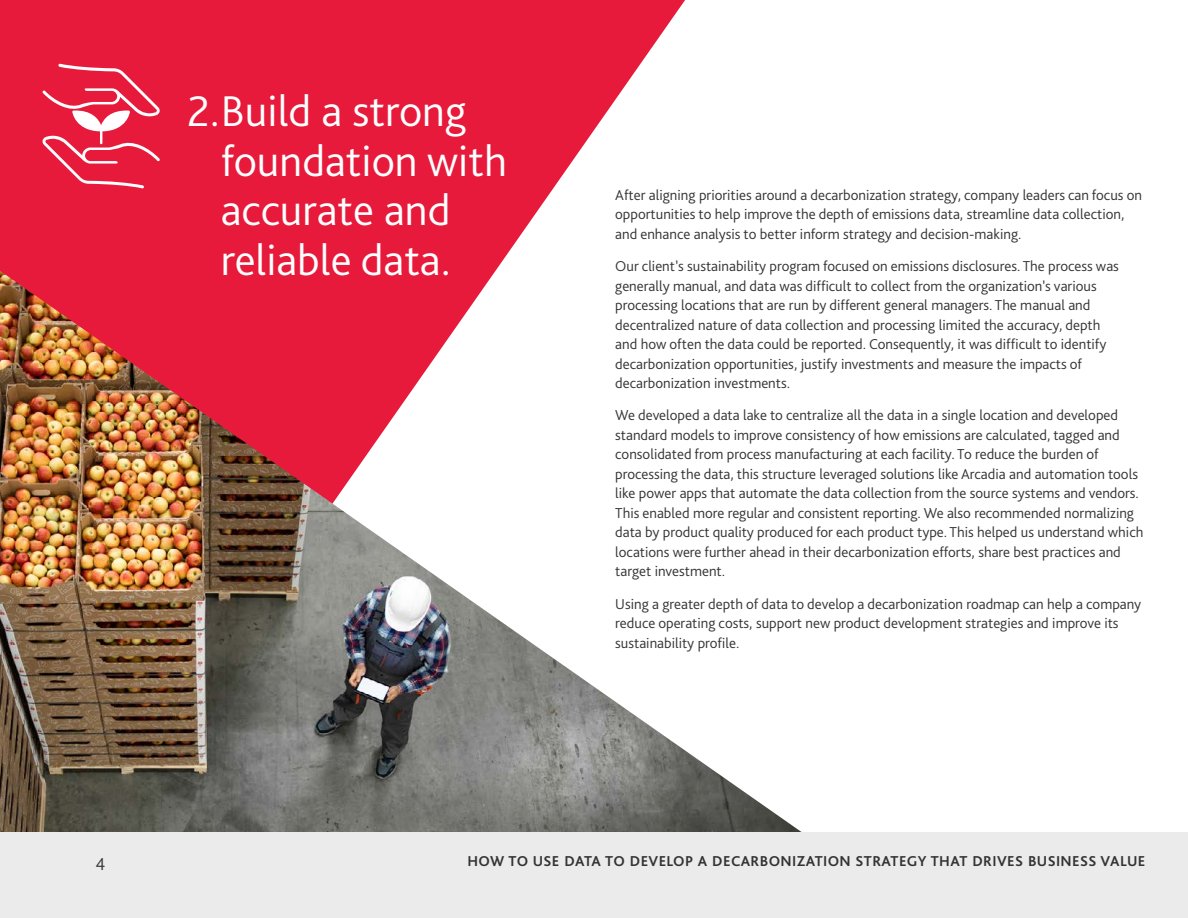
<style>
.page{position:relative;width:1188px;height:918px;background:#fff}
.page>*{position:absolute;margin:0;border:0;box-sizing:border-box;transform-origin:0 0}
.t1{font:300 45px/49.5px "Bliss Pro";color:#fff}
.t2{font:300 18px "Bliss Pro";color:#333}
.t3{font:300 15px/19.5px "Bliss Pro";color:#333}
.t4{font:700 15px "Bliss Pro";letter-spacing:.025em;color:#333}
</style>
<div class="page">
<svg style="left:0;top:0;width:685px;height:271px;background:#eb3c58"></svg>
<img style="left:0;top:271px;width:805px;height:562px">
<svg style="left:42px;top:64px;width:118px;height:124px;background:#eb405b"></svg>
<div style="left:0;top:833px;width:1188px;height:85px;background:#ebebeb"></div>
<h1 class="t1" style="left:221px;top:86px;width:288px;text-indent:-34px">2.Build a strong foundation with accurate and reliable data.</h1>
<p class="t3" style="left:615px;top:185px;width:528px">After aligning priorities around a decarbonization strategy, company leaders can focus on opportunities to help improve the depth of emissions data, streamline data collection, and enhance analysis to better inform strategy and decision-making.</p>
<p class="t3" style="left:615px;top:256px;width:505px">Our client’s sustainability program focused on emissions disclosures. The process was generally manual, and data was difficult to collect from the organization’s various processing locations that are run by different general managers. The manual and decentralized nature of data collection and processing limited the accuracy, depth and how often the data could be reported. Consequently, it was difficult to identify decarbonization opportunities, justify investments and measure the impacts of decarbonization investments.</p>
<p class="t3" style="left:615px;top:405px;width:530px">We developed a data lake to centralize all the data in a single location and developed standard models to improve consistency of how emissions are calculated, tagged and consolidated from process manufacturing at each facility. To reduce the burden of processing the data, this structure leveraged solutions like Arcadia and automation tools like power apps that automate the data collection from the source systems and vendors.<br>This enabled more regular and consistent reporting. We also recommended normalizing data by product quality produced for each product type. This helped us understand which locations were further ahead in their decarbonization efforts, share best practices and target investment.</p>
<p class="t3" style="left:615px;top:593px;width:528px">Using a greater depth of data to develop a decarbonization roadmap can help a company reduce operating costs, support new product development strategies and improve its sustainability profile.</p>
<p class="t2" style="left:95px;top:853px;width:11px">4</p>
<p class="t4" style="left:467px;top:851px;width:680px">HOW TO USE DATA TO DEVELOP A DECARBONIZATION STRATEGY THAT DRIVES BUSINESS VALUE</p>
</div>
